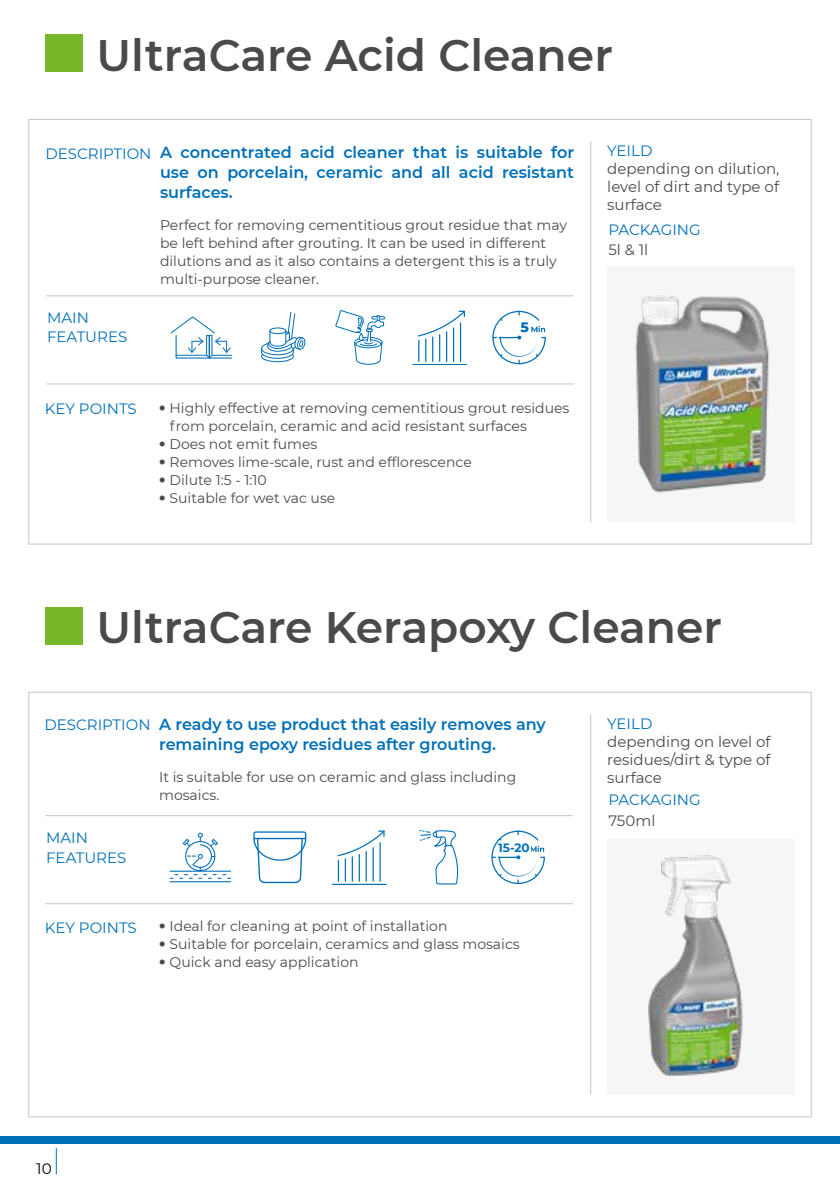
<style>
.page{position:relative;width:840px;height:1191px;background:#fff}
.page>*{position:absolute;margin:0;border:0;box-sizing:border-box;transform-origin:0 0}
.t1{font:600 44px "Montserrat";color:#4a4a49}
.t2{font:600 16px/20px "Montserrat";color:#0070ba;text-align:justify}
.t3{font:15.2px "Montserrat";color:#000}
.t4{font:15px/18px "Montserrat";color:#4a4a49;text-align:justify}
.t5{font:15px/19.4px "Montserrat";color:#0070ba}
.t6{font:15px "Montserrat";color:#006fb9}
.t7{font:14px/18px "Montserrat";color:#4a4a49}
.t8{font:800 14px "Montserrat";color:#006fb9}
.t9{font:700 12px "Montserrat";color:#006fb9}
.s1{font-family:"Helvetica Neue LTW1 G";font-weight:100;font-stretch:condensed}
</style>
<div class="page">
<svg style="left:56px;top:1148px;width:1px;height:26px"></svg>
<div style="left:28px;top:692px;width:783px;height:425px;background:#fff;border:1px solid #c6c6c6"></div>
<div style="left:28px;top:119px;width:783px;height:425px;background:#fff;border:1px solid #c6c6c6"></div>
<hr style="left:590px;top:142px;width:1px;height:380px;background:#c6c6c6">
<hr style="left:590px;top:714px;width:1px;height:380px;background:#c6c6c6">
<div style="left:45px;top:34px;width:38px;height:37px;background:#76b82a"></div>
<div style="left:45px;top:607px;width:38px;height:37px;background:#76b82a"></div>
<img style="left:648px;top:855px;width:95px;height:222px">
<img style="left:635px;top:295px;width:135px;height:198px">
<div style="left:0;top:1135px;width:839px;height:8px;background:#006fb9"></div>
<svg style="left:170px;top:316px;width:62px;height:43px"></svg>
<svg style="left:261px;top:311px;width:44px;height:51px"></svg>
<svg style="left:335px;top:310px;width:50px;height:55px"></svg>
<svg style="left:418px;top:310px;width:47px;height:51px"></svg>
<hr style="left:412px;top:364px;width:54px;height:1px;background:#006fb9">
<svg style="left:492px;top:310px;width:54px;height:55px"></svg>
<hr style="left:46px;top:295px;width:527px;height:1px;background:#c6c6c6">
<hr style="left:46px;top:383px;width:528px;height:1px;background:#c6c6c6">
<hr style="left:170px;top:881px;width:60px;height:1px;background:#006fb9">
<svg style="left:170px;top:832px;width:60px;height:46px"></svg>
<svg style="left:253px;top:831px;width:54px;height:53px"></svg>
<svg style="left:337px;top:830px;width:48px;height:51px"></svg>
<hr style="left:332px;top:883px;width:54px;height:1px;background:#006fb9">
<svg style="left:419px;top:830px;width:39px;height:54px"></svg>
<svg style="left:491px;top:830px;width:54px;height:54px"></svg>
<hr style="left:45px;top:815px;width:527px;height:1px;background:#c6c6c6">
<hr style="left:45px;top:903px;width:528px;height:1px;background:#c6c6c6">
<div style="left:520px;top:839px;width:10px;height:16px;background:#fff"></div>
<h1 class="t1" style="left:96px;top:24px;width:517px">UltraCare Acid Cleaner</h1>
<p class="t6" style="left:45px;top:143px;width:108px">DESCRIPTION</p>
<p class="t5" style="left:47px;top:307px;width:82px">MAIN<br>FEATURES</p>
<p class="t2" style="left:160px;top:141px;width:415px">A concentrated acid cleaner that is suitable for use on porcelain, ceramic and all acid resistant surfaces.</p>
<p class="t7" style="left:160px;top:215px;width:408px">Perfect for removing cementitious grout residue that may be left behind after grouting. It can be used in different dilutions and as it also contains a detergent this is a truly multi-purpose cleaner.</p>
<p class="t8" style="left:520px;top:317px;width:10px">5</p>
<p class="t5" style="left:45px;top:398px;width:93px">KEY POINTS</p>
<p class="t7" style="left:170px;top:398px;width:401px;text-indent:-11px"><span class="s1">•</span> Highly effective at removing cementitious grout residues from porcelain, ceramic and acid resistant surfaces</p>
<p class="t7" style="left:159px;top:434px;width:160px"><span class="s1">•</span> Does not emit fumes</p>
<p class="t7" style="left:159px;top:452px;width:314px"><span class="s1">•</span> Removes lime-scale, rust and efflorescence</p>
<p class="t7" style="left:159px;top:470px;width:109px"><span class="s1">•</span> Dilute 1:5 - 1:10</p>
<p class="t7" style="left:159px;top:488px;width:178px"><span class="s1">•</span> Suitable for wet vac use</p>
<p class="t5" style="left:607px;top:141px;width:47px">YEILD</p>
<p class="t4" style="left:607px;top:159px;width:173px">depending on dilution, level of dirt and type of surface</p>
<p class="t6" style="left:608px;top:219px;width:94px">PACKAGING</p>
<p class="t4" style="left:608px;top:240px;width:41px">5l &amp; 1l</p>
<h1 class="t1" style="left:96px;top:596px;width:626px">UltraCare Kerapoxy Cleaner</h1>
<p class="t6" style="left:44px;top:714px;width:108px">DESCRIPTION</p>
<p class="t2" style="left:159px;top:713px;width:388px">A ready to use product that easily removes any remaining epoxy residues after grouting.</p>
<p class="t7" style="left:159px;top:767px;width:358px">It is suitable for use on ceramic and glass including mosaics.</p>
<p class="t5" style="left:46px;top:827px;width:82px">MAIN<br>FEATURES</p>
<p class="t8" style="left:519px;top:836px;width:10px">5</p>
<p class="t9" style="left:498px;top:838px;width:33px">15-20</p>
<p class="t5" style="left:45px;top:917px;width:93px">KEY POINTS</p>
<p class="t7" style="left:159px;top:916px;width:290px"><span class="s1">•</span> Ideal for cleaning at point of installation</p>
<p class="t7" style="left:159px;top:934px;width:362px"><span class="s1">•</span> Suitable for porcelain, ceramics and glass mosaics</p>
<p class="t7" style="left:159px;top:952px;width:201px"><span class="s1">•</span> Quick and easy application</p>
<p class="t5" style="left:607px;top:713px;width:47px">YEILD</p>
<p class="t4" style="left:607px;top:732px;width:165px">depending on level of residues/dirt &amp; type of surface</p>
<p class="t6" style="left:608px;top:789px;width:94px">PACKAGING</p>
<p class="t4" style="left:608px;top:811px;width:48px">750ml</p>
<p class="t3" style="left:36px;top:1158px;width:17px">10</p>
</div>
